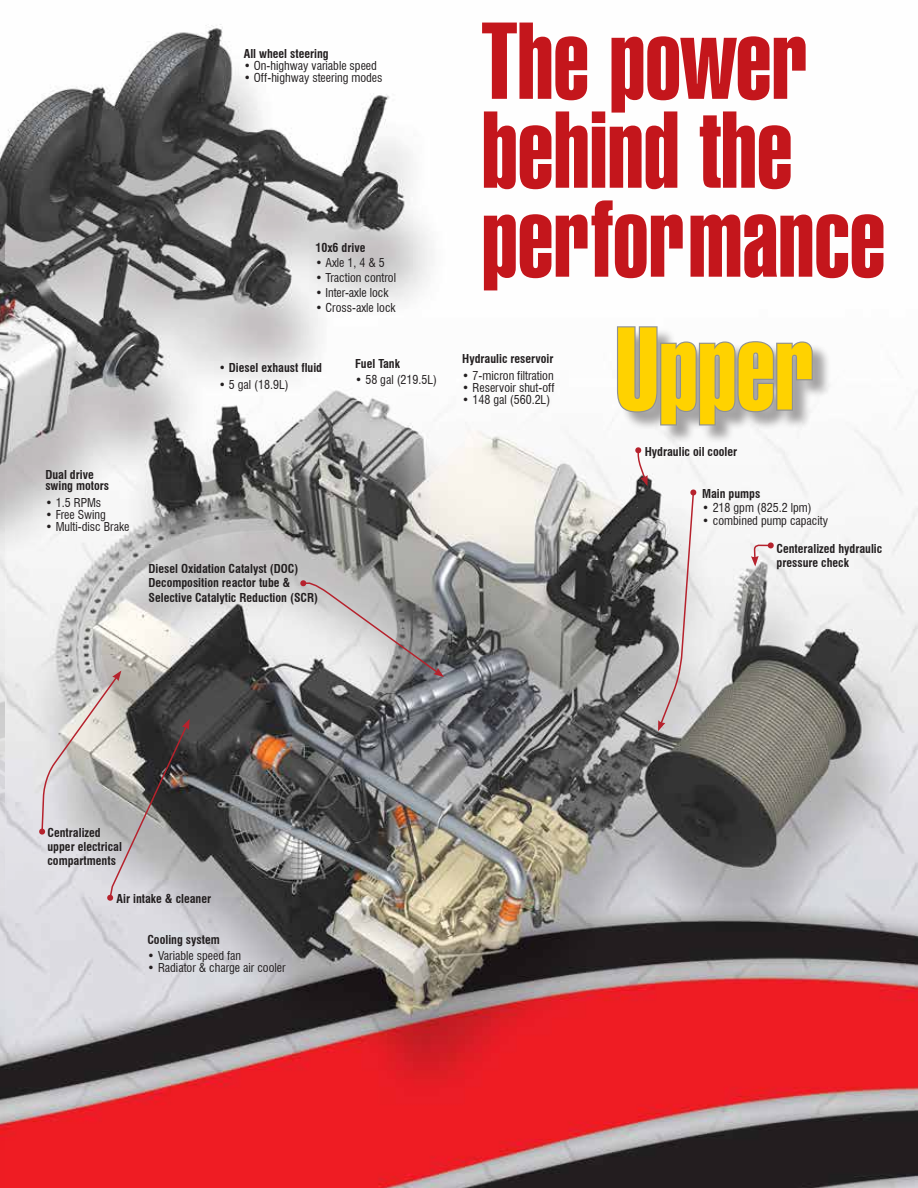
<style>
.page{position:relative;width:918px;height:1188px;background:#fff}
.page>*{position:absolute;margin:0;border:0;box-sizing:border-box;transform-origin:0 0}
.t1{font:114px "Swiss 911 BT Extra Compressed";color:#ffd200}
.t2{font:105.9px/88.9px "Swiss 911 BT Extra Compressed";color:#c4161c}
.t3{font:700 condensed 12px/14.4px "Swiss 721 BT";color:#231f20}
.t4{font:condensed 12px "Swiss 721 BT";color:#231f20}
.s1{font-weight:400}
.s2{font-weight:700}
</style>
<div class="page">
<img style="left:0;top:24px;width:918px;height:1164px">
<svg style="left:658px;top:489px;width:39px;height:242px"></svg>
<svg style="left:635px;top:447px;width:13px;height:39px"></svg>
<svg style="left:751px;top:542px;width:23px;height:25px"></svg>
<svg style="left:300px;top:580px;width:144px;height:97px;background:#b7b4b4"></svg>
<svg style="left:39px;top:671px;width:151px;height:230px;background:#aaa6a6"></svg>
<div style="left:619px;top:329px;width:212px;height:115px;background:#231f20;opacity:.4"></div>
<svg style="left:616px;top:325px;width:198px;height:102px"></svg>
<p class="t3" style="left:244px;top:47px;width:86px">All wheel steering</p>
<p class="t4" style="left:244px;top:59px;width:135px">• On-highway variable speed</p>
<p class="t4" style="left:244px;top:71px;width:140px">• Off-highway steering modes</p>
<p class="t3" style="left:315px;top:241px;width:52px">10x6 drive</p>
<p class="t4" style="left:315px;top:256px;width:71px">•Axle1,4&amp;5</p>
<p class="t4" style="left:315px;top:271px;width:82px">• Traction control</p>
<p class="t4" style="left:315px;top:286px;width:75px">• Inter-axle lock</p>
<p class="t4" style="left:315px;top:301px;width:82px">• Cross-axle lock</p>
<p class="t3" style="left:219px;top:361px;width:105px"><span class="s1">•</span> Diesel exhaust fluid</p>
<p class="t4" style="left:219px;top:377px;width:71px">• 5 gal (18.9L)</p>
<p class="t3" style="left:355px;top:356px;width:46px">Fuel Tank</p>
<p class="t4" style="left:355px;top:373px;width:83px">• 58 gal (219.5L)</p>
<p class="t3" style="left:45px;top:469px;width:65px;line-height:11.4px">Dual drive swing motors</p>
<p class="t4" style="left:45px;top:495px;width:57px">• 1.5 RPMs</p>
<p class="t4" style="left:45px;top:507px;width:62px"><span class="s2">•</span> Free Swing</p>
<p class="t4" style="left:45px;top:519px;width:86px">• Multi-disc Brake</p>
<p class="t3" style="left:148px;top:561px;width:171px">Diesel Oxidation Catalyst (DOC)<br>Decomposition reactor tube &amp;<br>Selective Catalytic Reduction (SCR)</p>
<h2 class="t2" style="left:482px;top:18px;width:405px">The power behind the performance</h2>
<h1 class="t1" style="left:616px;top:305px;width:199px">Upper</h1>
<p class="t3" style="left:462px;top:352px;width:93px">Hydraulic reservoir</p>
<p class="t4" style="left:462px;top:368px;width:93px">• 7-micron filtration</p>
<p class="t4" style="left:462px;top:380px;width:94px">• Reservoir shut-off</p>
<p class="t4" style="left:462px;top:392px;width:89px">• 148 gal (560.2L)</p>
<p class="t3" style="left:645px;top:445px;width:94px">Hydraulic oil cooler</p>
<p class="t3" style="left:702px;top:487px;width:60px">Main pumps</p>
<p class="t4" style="left:702px;top:500px;width:111px">• 218 gpm (825.2 lpm)</p>
<p class="t4" style="left:702px;top:514px;width:128px">• combined pump capacity</p>
<p class="t3" style="left:777px;top:542px;width:107px;line-height:13.5px">Centeralized hydraulic pressure check</p>
<p class="t3" style="left:48px;top:826px;width:76px;line-height:13.8px">Centralized upper electrical compartments</p>
<p class="t3" style="left:117px;top:892px;width:96px">Air intake &amp; cleaner</p>
<p class="t3" style="left:147px;top:932px;width:74px">Cooling system</p>
<p class="t4" style="left:147px;top:949px;width:95px">• Variable speed fan</p>
<p class="t4" style="left:147px;top:961px;width:140px">• Radiator &amp; charge air cooler</p>
</div>
